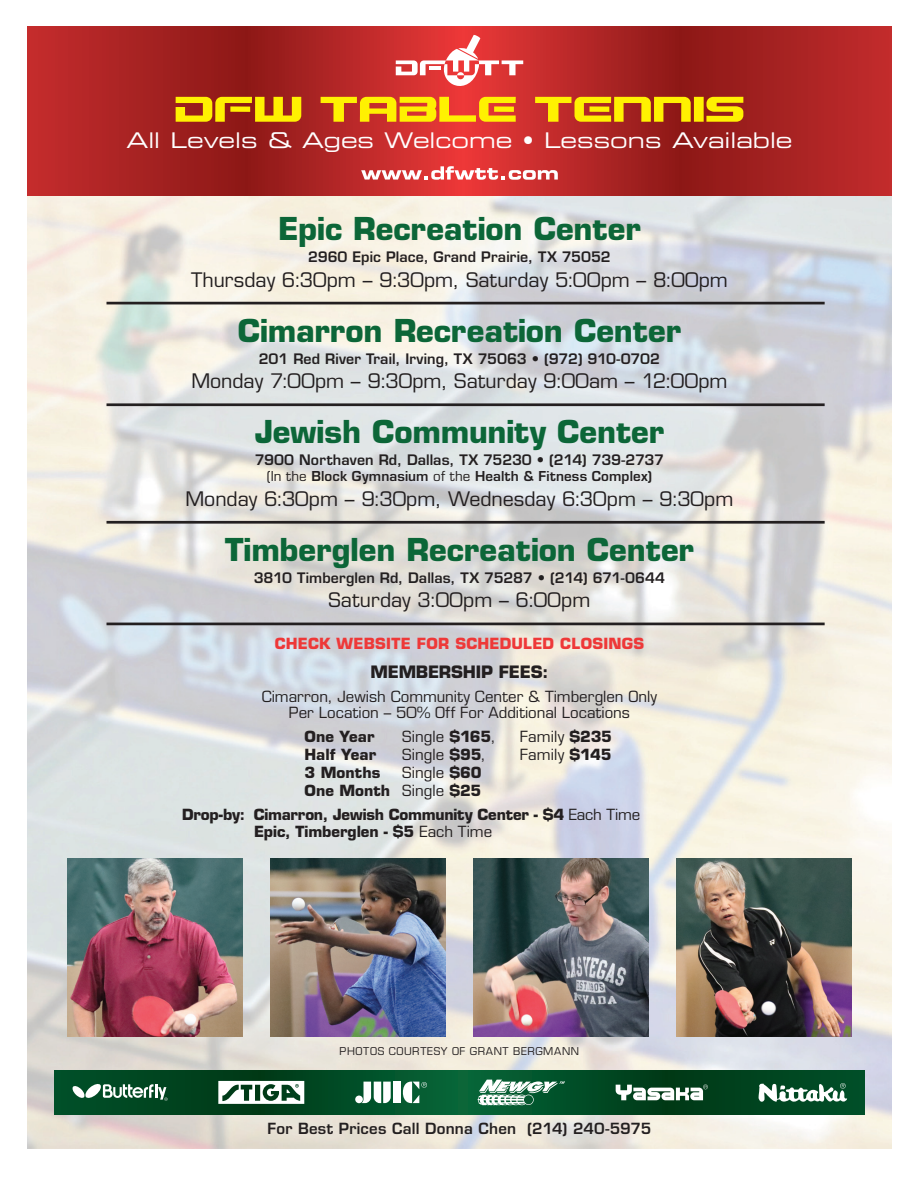
<style>
.page{position:relative;width:919px;height:1189px;background:#fff}
.page>*{position:absolute;margin:0;border:0;box-sizing:border-box;transform-origin:0 0}
.t1{font:700 30.75px "Eurostile";color:#0c6638}
.t2{font:21.6px "Eurostile Extended Two";color:#fff}
.t3{font:19.5px "Eurostile";color:#231f20}
.t4{font:700 16.65px "Eurostile";letter-spacing:-.015em;color:#231f20}
.t5{font:15px/16.5px "Eurostile";letter-spacing:.005em;color:#231f20;text-align:center}
.t6{font:700 15px/18px "Eurostile";letter-spacing:-.01em;color:#231f20;text-align:right}
.t7{font:600 15px "Eurostile";letter-spacing:.015em;color:#231f20}
.t8{font:700 15px "Eurostile";letter-spacing:.015em;color:#ee3838}
.t9{font:600 14.1px "Eurostile";color:#231f20}
.t10{font:600 13.35px "Eurostile";letter-spacing:.015em;color:#231f20}
.t11{font:10.5px "Eurostile";letter-spacing:.055em;color:#231f20}
.s1{font-weight:400}
.s2{font-weight:700}
</style>
<div class="page">
<img style="left:27px;top:195px;width:864px;height:953px">
<svg style="left:27px;top:27px;width:864px;height:168px;background:#ae2424"></svg>
<svg style="left:54px;top:1070px;width:810px;height:44px;background:#024b24"></svg>
<svg style="left:175px;top:97px;width:126px;height:25px;background:#d59d0a"></svg>
<svg style="left:320px;top:97px;width:195px;height:25px;background:#eb9f14"></svg>
<svg style="left:535px;top:97px;width:208px;height:25px;background:#db9d0d"></svg>
<svg style="left:218px;top:1080px;width:86px;height:23px"></svg>
<svg style="left:758px;top:1083px;width:89px;height:18px"></svg>
<div style="left:355px;top:1095px;width:8px;height:8px;background:#fff;border-radius:50%"></div>
<svg style="left:361px;top:1081px;width:29px;height:22px"></svg>
<div style="left:393px;top:1081px;width:8px;height:22px;background:#fff"></div>
<svg style="left:402px;top:1081px;width:25px;height:22px"></svg>
<svg style="left:72px;top:1082px;width:96px;height:18px"></svg>
<svg style="left:615px;top:1084px;width:92px;height:16px"></svg>
<svg style="left:361px;top:166px;width:196px;height:14px"></svg>
<svg style="left:395px;top:35px;width:128px;height:53px"></svg>
<svg style="left:477px;top:1079px;width:88px;height:26px"></svg>
<hr style="left:106px;top:302px;width:718px;height:2px;background:#231f20">
<hr style="left:106px;top:403px;width:718px;height:3px;background:#231f20">
<hr style="left:106px;top:622px;width:718px;height:3px;background:#231f20">
<hr style="left:106px;top:521px;width:718px;height:2px;background:#231f20">
<img style="left:474px;top:858px;width:174px;height:177px">
<img style="left:271px;top:858px;width:174px;height:177px">
<img style="left:677px;top:858px;width:174px;height:177px">
<img style="left:68px;top:858px;width:174px;height:177px">
<h2 class="t2" style="left:126px;top:128px;width:667px">All Levels &amp; Ages Welcome • Lessons Available</h2>
<h1 class="t1" style="left:278px;top:211px;width:364px">Epic Recreation Center</h1>
<p class="t9" style="left:308px;top:251px;width:304px">2960 Epic Place, Grand Prairie, TX 75052</p>
<h3 class="t3" style="left:191px;top:272px;width:538px">Thursday 6:30pm – 9:30pm, Saturday 5:00pm – 8:00pm</h3>
<h1 class="t1" style="left:238px;top:313px;width:444px">Cimarron Recreation Center</h1>
<p class="t9" style="left:259px;top:353px;width:403px">201 Red River Trail, Irving, TX 75063 • (972) 910-0702</p>
<h3 class="t3" style="left:191px;top:373px;width:537px">Monday 7:00pm – 9:30pm, Saturday 9:00am – 12:00pm</h3>
<h1 class="t1" style="left:255px;top:414px;width:411px">Jewish Community Center</h1>
<p class="t9" style="left:255px;top:454px;width:411px">7900 Northaven Rd, Dallas, TX 75230 • (214) 739-2737</p>
<p class="t10" style="left:267px;top:471px;width:387px"><span class="s1">(In the</span> Block Gymnasium <span class="s1">of the</span> Health &amp; Fitness Complex)</p>
<h3 class="t3" style="left:185px;top:491px;width:549px">Monday 6:30pm – 9:30pm, Wednesday 6:30pm – 9:30pm</h3>
<h1 class="t1" style="left:225px;top:532px;width:470px">Timberglen Recreation Center</h1>
<p class="t9" style="left:254px;top:572px;width:413px">3810 Timberglen Rd, Dallas, TX 75287 • (214) 671-0644</p>
<h3 class="t3" style="left:328px;top:592px;width:263px">Saturday 3:00pm – 6:00pm</h3>
<p class="t8" style="left:275px;top:634px;width:371px">CHECK WEBSITE FOR SCHEDULED CLOSINGS</p>
<p class="t4" style="left:370px;top:662px;width:179px">MEMBERSHIP FEES:</p>
<p class="t5" style="left:262px;top:689px;width:397px">Cimarron, Jewish Community Center &amp; Timberglen Only<br>Per Location – 50% Off For Additional Locations</p>
<p class="t6" style="left:304px;top:727px;width:71px">One Year</p>
<p class="t5" style="left:402px;top:729px;width:95px">Single <span class="s2">$165</span>,</p>
<p class="t5" style="left:520px;top:729px;width:94px">Family <span class="s2">$235</span></p>
<p class="t6" style="left:304px;top:745px;width:73px">Half Year</p>
<p class="t5" style="left:402px;top:747px;width:85px">Single <span class="s2">$95</span>,</p>
<p class="t5" style="left:520px;top:747px;width:93px">Family <span class="s2">$145</span></p>
<p class="t6" style="left:304px;top:763px;width:77px">3 Months</p>
<p class="t6" style="left:304px;top:763px;width:178px"><span class="s1">Single</span> $60<br>One Month <span class="s1">Single</span> $25</p>
<p class="t6" style="left:254px;top:805px;width:387px;line-height:17.5px;text-align:left;text-indent:-72px">Drop-by: Cimarron, Jewish Community Center - $4 <span class="s1">Each Time<br></span>Epic, Timberglen - $5 <span class="s1">Each Time</span></p>
<p class="t11" style="left:339px;top:1047px;width:241px">PHOTOS COURTESY OF GRANT BERGMANN</p>
<p class="t7" style="left:267px;top:1123px;width:385px">For Best Prices Call Donna Chen (214) 240-5975</p>
</div>
